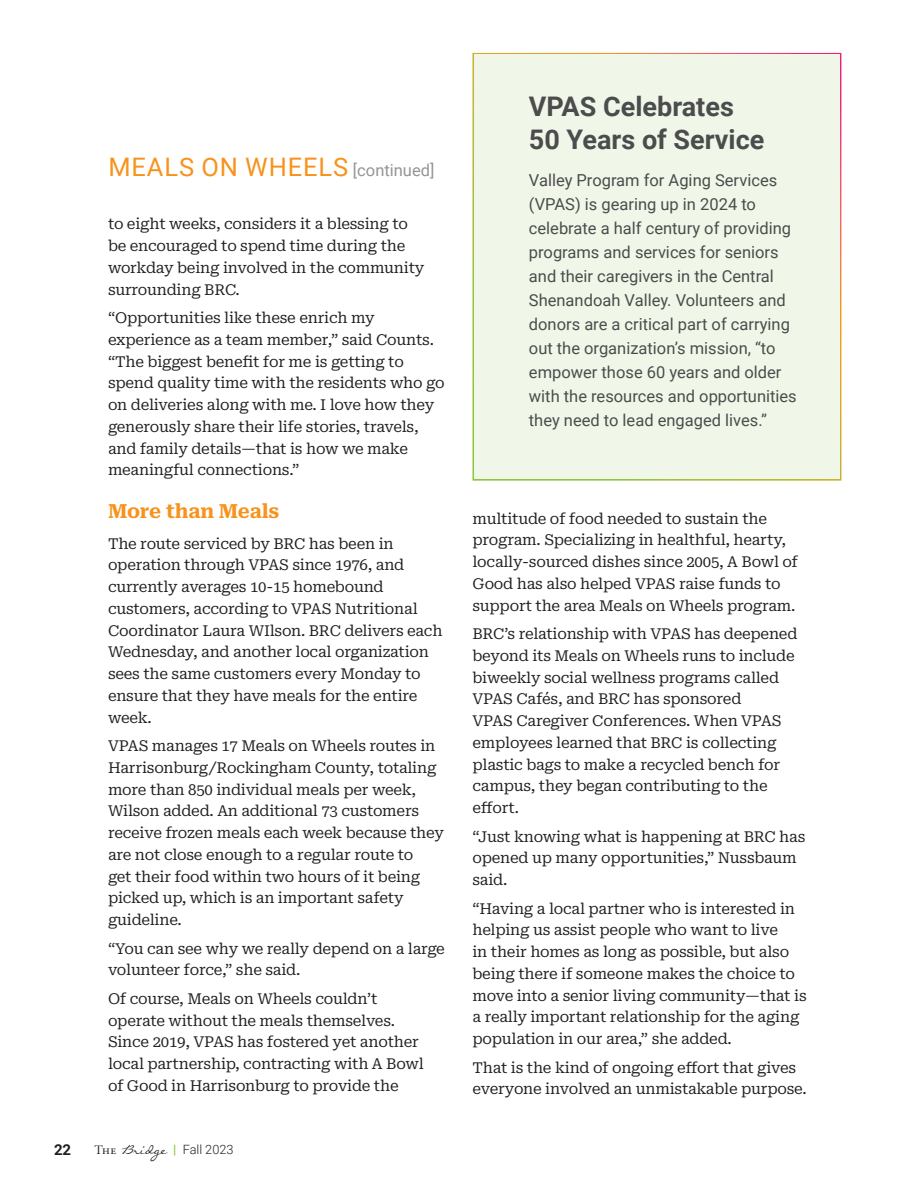
<style>
.page{position:relative;width:918px;height:1188px;background:#fff}
.page>*{position:absolute;margin:0;border:0;box-sizing:border-box;transform-origin:0 0}
.t1{font:700 27px/33px "Roboto";color:#4b4c4d}
.t2{font:25.5px "Roboto";letter-spacing:.035em;color:#f7931d}
.t3{font:700 19.5px "Roboto Serif";letter-spacing:-.01em;color:#f7931d}
.t4{font:16.5px/24px "Roboto";color:#4b4c4d}
.t5{font:15px/21.8px "Roboto Serif";letter-spacing:-.015em;color:#231f20}
.t6{font:700 15px "Roboto";color:#231f20}
.t7{font:300 12.75px "Roboto";color:#231f20}
.s1{font-size:16.5px;color:#939598}
.s2{font-family:"Adobe Garamond Pro";font-weight:400}
.s3{font-family:"Callie Hand";font-weight:400;font-size:18px}
.s4{font-weight:500;color:#8bc63e}
</style>
<div class="page">
<div style="left:473px;top:53px;width:368px;height:428px;background:#f1f7e8;border:4px solid #fff"></div>
<h2 class="t2" style="left:108px;top:149px;width:328px">MEALS ON WHEELS <span class="s1">[continued]</span></h2>
<p class="t5" style="left:108px;top:212px;width:318px">to eight weeks, considers it a blessing to be encouraged to spend time during the workday being involved in the community surrounding BRC.</p>
<p class="t5" style="left:108px;top:306px;width:338px">“Opportunities like these enrich my experience as a team member,” said Counts. “The biggest benefit for me is getting to spend quality time with the residents who go on deliveries along with me. I love how they generously share their life stories, travels, and family details—that is how we make meaningful connections.”</p>
<h3 class="t3" style="left:108px;top:496px;width:173px">More than Meals</h3>
<p class="t5" style="left:108px;top:531px;width:336px">The route serviced by BRC has been in operation through VPAS since 1976, and currently averages 10-15 homebound customers, according to VPAS Nutritional Coordinator Laura WIlson. BRC delivers each Wednesday, and another local organization sees the same customers every Monday to ensure that they have meals for the entire week.</p>
<p class="t5" style="left:108px;top:734px;width:338px">VPAS manages 17 Meals on Wheels routes in Harrisonburg/Rockingham County, totaling more than 850 individual meals per week, Wilson added. An additional 73 customers receive frozen meals each week because they are not close enough to a regular route to<br>get their food within two hours of it being picked up, which is an important safety guideline.</p>
<p class="t5" style="left:108px;top:936px;width:338px">“You can see why we really depend on a large volunteer force,” she said.</p>
<p class="t5" style="left:108px;top:987px;width:317px">Of course, Meals on Wheels couldn’t operate without the meals themselves.<br>Since 2019, VPAS has fostered yet another local partnership, contracting with A Bowl of Good in Harrisonburg to provide the</p>
<p class="t6" style="left:54px;top:1139px;width:19px">22</p>
<p class="t7" style="left:94px;top:1140px;width:141px"><span class="s2">The</span> <span class="s3">Bridge</span> <span class="s4">|</span> Fall 2023</p>
<h1 class="t1" style="left:529px;top:89px;width:237px">VPAS Celebrates<br>50 Years of Service</h1>
<p class="t4" style="left:529px;top:168px;width:269px">Valley Program for Aging Services (VPAS) is gearing up in 2024 to celebrate a half century of providing programs and services for seniors and their caregivers in the Central Shenandoah Valley. Volunteers and donors are a critical part of carrying out the organization’s mission, “to empower those 60 years and older with the resources and opportunities they need to lead engaged lives.”</p>
<p class="t5" style="left:472px;top:506px;width:327px">multitude of food needed to sustain the program. Specializing in healthful, hearty, locally-sourced dishes since 2005, A Bowl of Good has also helped VPAS raise funds to support the area Meals on Wheels program.</p>
<p class="t5" style="left:472px;top:622px;width:327px">BRC’s relationship with VPAS has deepened beyond its Meals on Wheels runs to include biweekly social wellness programs called VPAS Cafés, and BRC has sponsored<br>VPAS Caregiver Conferences. When VPAS employees learned that BRC is collecting plastic bags to make a recycled bench for campus, they began contributing to the effort.</p>
<p class="t5" style="left:472px;top:824px;width:334px">“Just knowing what is happening at BRC has opened up many opportunities,” Nussbaum said.</p>
<p class="t5" style="left:472px;top:896px;width:336px">“Having a local partner who is interested in helping us assist people who want to live<br>in their homes as long as possible, but also being there if someone makes the choice to move into a senior living community—that is a really important relationship for the aging population in our area,” she added.</p>
<p class="t5" style="left:472px;top:1055px;width:336px">That is the kind of ongoing effort that gives everyone involved an unmistakable purpose.</p>
</div>
